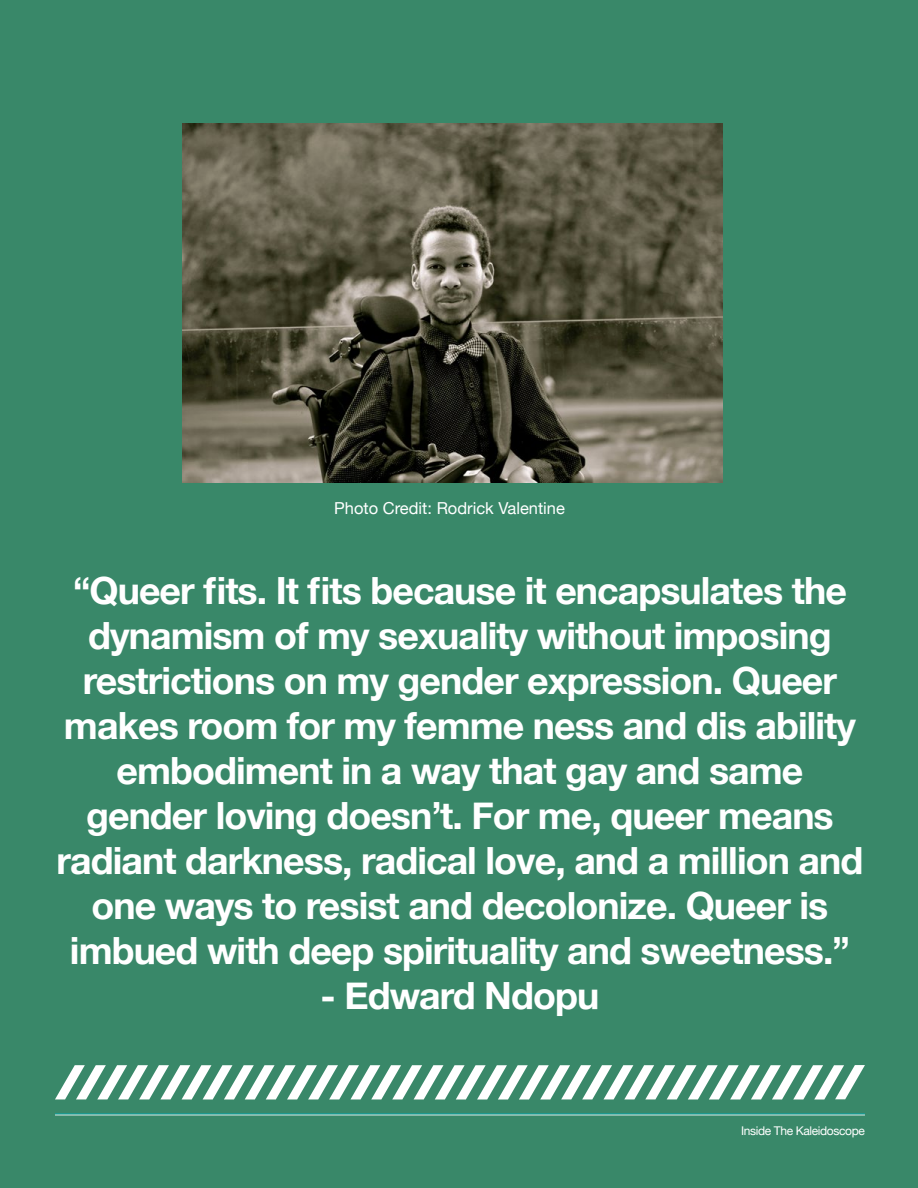
<style>
.page{position:relative;width:918px;height:1188px;background:#398869}
.page>*{position:absolute;margin:0;border:0;box-sizing:border-box;transform-origin:0 0}
.t1{font:700 37.5px/45px "Helvetica Neue";letter-spacing:-.025em;color:#fff;text-align:center}
.t2{font:16.5px "Helvetica Neue";color:#fff}
.t3{font:12px "Helvetica Neue";color:#fff}
</style>
<div class="page">
<hr style="left:55px;top:1115px;width:810px;height:1px;background:#fff">
<svg style="left:55px;top:1065px;width:810px;height:35px"></svg>
<hr style="left:55px;top:1113px;width:810px;height:1px;background:#0fa1a1">
<img style="left:182px;top:123px;width:540px;height:360px">
<p class="t2" style="left:334px;top:496px;width:232px">Photo Credit: Rodrick Valentine</p>
<p class="t1" style="left:57px;top:569px;width:808px">“Queer fits. It fits because it encapsulates the dynamism of my sexuality without imposing restrictions on my gender expression. Queer makes room for my femme ness and dis ability embodiment in a way that gay and same gender loving doesn’t. For me, queer means radiant darkness, radical love, and a million and one ways to resist and decolonize. Queer is imbued with deep spirituality and sweetness.”</p>
<p class="t1" style="left:321px;top:974px;width:280px">- Edward Ndopu</p>
<p class="t3" style="left:741px;top:1122px;width:125px">I nside The Kaleidoscope</p>
</div>
